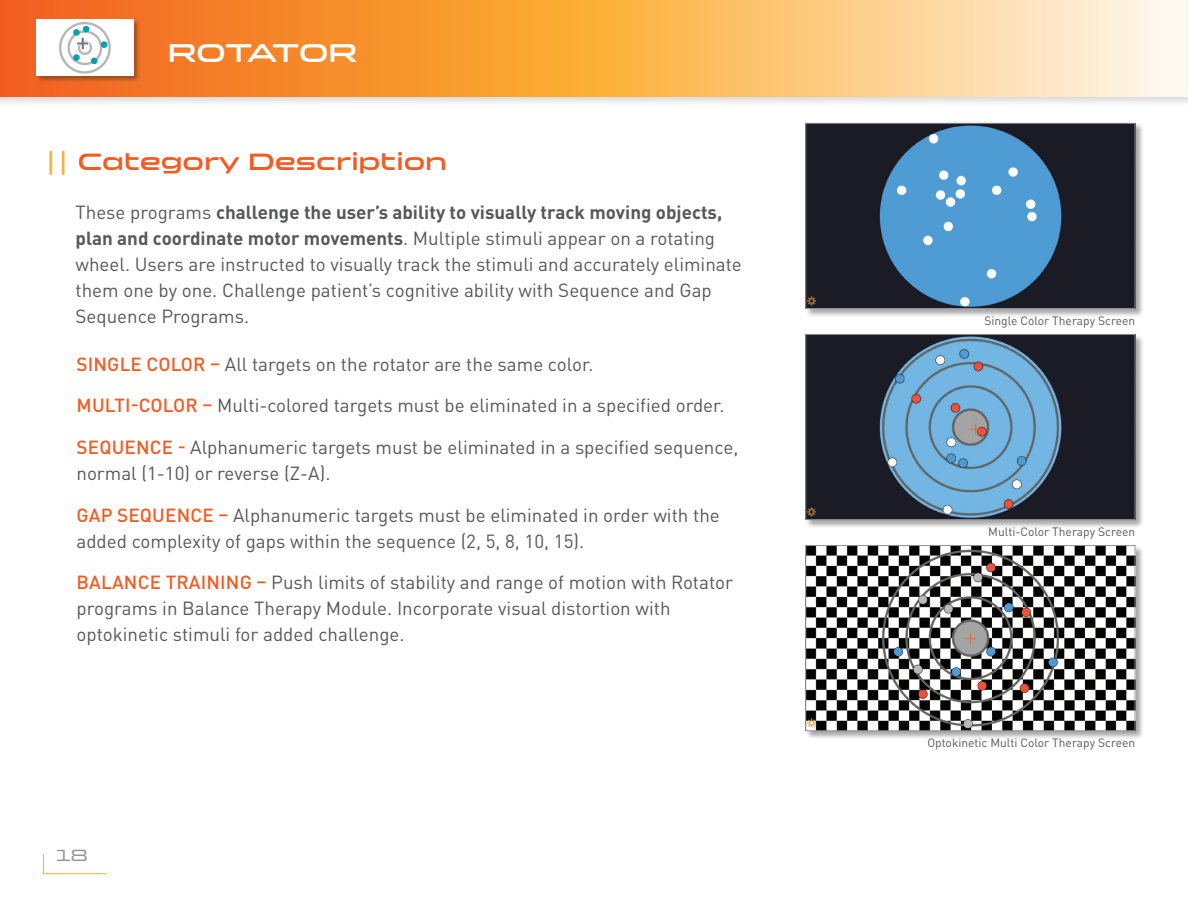
<style>
.page{position:relative;width:1188px;height:918px;background:#fff}
.page>*{position:absolute;margin:0;border:0;box-sizing:border-box;transform-origin:0 0}
.t1{font:600 26.25px "Clonoid";letter-spacing:-.005em;color:#fff}
.t2{font:600 24px "Clonoid";color:#f25b21}
.t3{font:18.75px/26px "DINOT";color:#57585a}
.t4{font:16.5px "Clonoid";color:#919295}
.t5{font:12px "DINOT";color:#57585a}
.s1{color:#fbb033}
.s2{font-weight:700}
.s3{font-weight:500;color:#f25b21}
</style>
<div class="page">
<div style="left:0;top:0;width:1188px;height:109px;background:#231f20;opacity:.2"></div>
<svg style="left:0;top:0;width:1185px;height:96px;background:#f9b162"></svg>
<div style="left:36px;top:19px;width:104px;height:64px;background:#231f20;opacity:.4"></div>
<div style="left:36px;top:19px;width:98px;height:57px;background:#fff"></div>
<svg style="left:59px;top:22px;width:52px;height:52px"></svg>
<div style="left:73px;top:29px;width:7px;height:7px;background:#00a0af;border-radius:50%"></div>
<svg style="left:43px;top:854px;width:64px;height:20px"></svg>
<hr style="left:1185px;top:0;width:3px;height:109px;background:#231f20;opacity:.2">
<hr style="left:1187px;top:0;width:1px;height:96px;background:#fbf6ee">
<div style="left:805px;top:123px;width:339px;height:195px;background:#231f20;opacity:.4"></div>
<img style="left:808px;top:125px;width:325px;height:182px">
<div style="left:806px;top:123px;width:329px;height:186px;border:1px solid #919295"></div>
<div style="left:805px;top:545px;width:339px;height:195px;background:#231f20;opacity:.4"></div>
<img style="left:808px;top:547px;width:325px;height:182px">
<div style="left:806px;top:545px;width:329px;height:186px;border:1px solid #919295"></div>
<div style="left:805px;top:334px;width:339px;height:195px;background:#231f20;opacity:.4"></div>
<img style="left:808px;top:336px;width:325px;height:182px">
<div style="left:806px;top:334px;width:329px;height:186px;border:1px solid #919295"></div>
<h1 class="t1" style="left:168px;top:37px;width:191px">ROTATOR</h1>
<p class="t2" style="left:45px;top:147px;width:404px"><span class="s1">||</span> Category Description</p>
<p class="t3" style="left:75px;top:199px;width:668px">These programs <span class="s2">challenge the user’s ability to visually track moving objects, plan and coordinate motor movements</span>. Multiple stimuli appear on a rotating wheel. Users are instructed to visually track the stimuli and accurately eliminate them one by one. Challenge patient’s cognitive ability with Sequence and Gap Sequence Programs.</p>
<p class="t3" style="left:77px;top:351px;width:519px"><span class="s3">SINGLE COLOR –</span> All targets on the rotator are the same color.</p>
<p class="t3" style="left:77px;top:392px;width:650px"><span class="s3">MULTI-COLOR –</span> Multi-colored targets must be eliminated in a specified order.</p>
<p class="t3" style="left:76px;top:434px;width:663px"><span class="s3">SEQUENCE -</span> Alphanumeric targets must be eliminated in a specified sequence, normal (1-10) or reverse (Z-A).</p>
<p class="t3" style="left:76px;top:502px;width:645px"><span class="s3">GAP SEQUENCE –</span> Alphanumeric targets must be eliminated in order with the added complexity of gaps within the sequence (2, 5, 8, 10, 15).</p>
<p class="t3" style="left:76px;top:569px;width:658px"><span class="s3">BALANCE TRAINING –</span> Push limits of stability and range of motion with Rotator programs in Balance Therapy Module. Incorporate visual distortion with optokinetic stimuli for added challenge.</p>
<p class="t4" style="left:54px;top:845px;width:35px">18</p>
<p class="t5" style="left:984px;top:313px;width:152px">Single Color Therapy Screen</p>
<p class="t5" style="left:988px;top:524px;width:148px">Multi-Color Therapy Screen</p>
<p class="t5" style="left:927px;top:735px;width:209px">Optokinetic Multi Color Therapy Screen</p>
</div>
